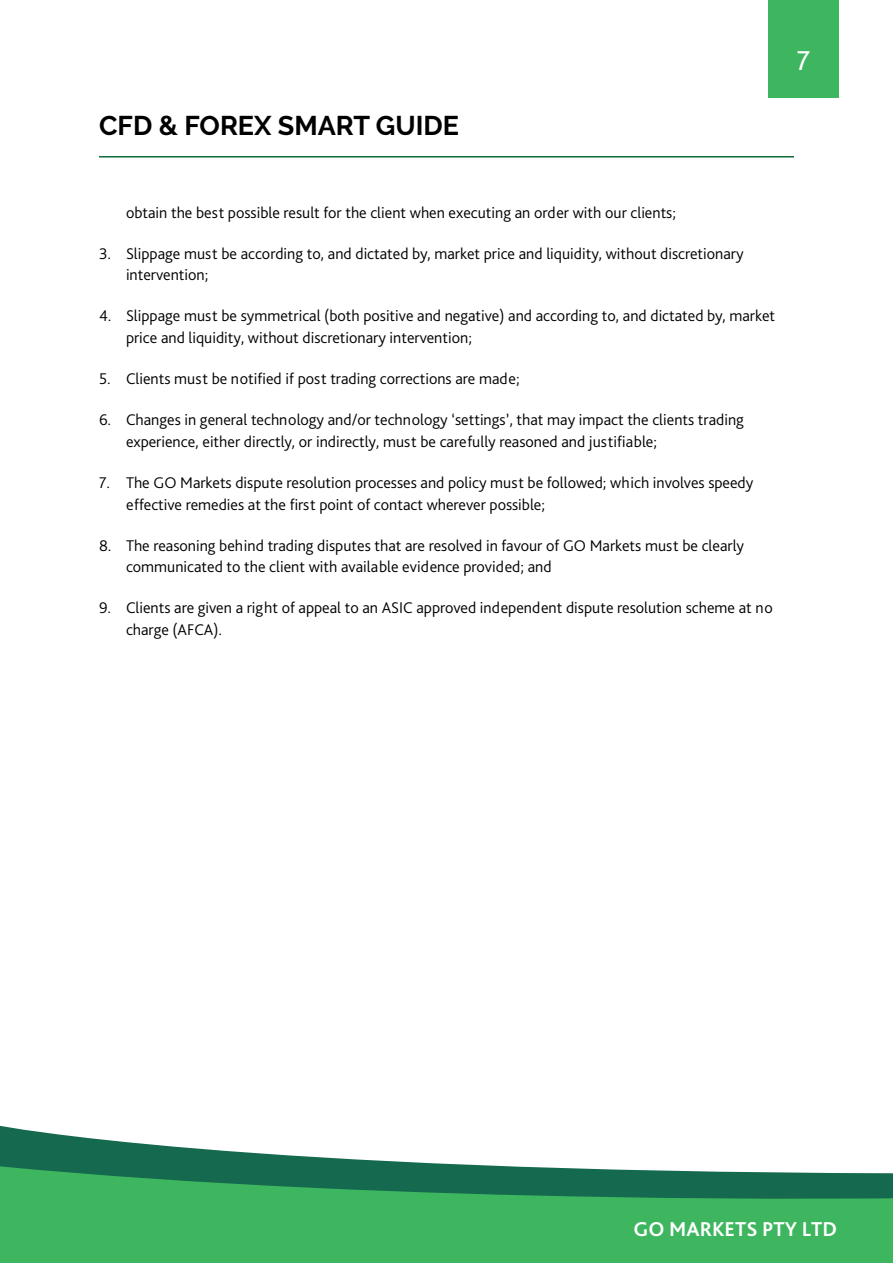
<style>
.page{position:relative;width:893px;height:1263px;background:#fff}
.page>*{position:absolute;margin:0;border:0;box-sizing:border-box;transform-origin:0 0}
.t1{font:28.5px "Bliss Pro";color:#fff}
.t2{font:700 27px "Raleway";color:#000}
.t3{font:700 21px "Bliss Pro";color:#fff}
.t4{font:300 16.2px/21.6px "Bliss Pro";color:#000}
</style>
<div class="page">
<hr style="left:99px;top:156px;width:695px;height:2px;background:#0e6c38">
<div style="left:768px;top:0;width:71px;height:98px;background:#3eb65f"></div>
<div style="left:0;top:1205px;width:893px;height:58px;background:#3eb65f"></div>
<div style="left:0;top:1198px;width:893px;height:7px;background:#3eb65f"></div>
<svg style="left:0;top:1125px;width:893px;height:73px"></svg>
<h2 class="t2" style="left:99px;top:110px;width:362px">CFD &amp; FOREX SMART GUIDE</h2>
<h1 class="t1" style="left:797px;top:43px;width:15px">7</h1>
<p class="t4" style="left:126px;top:201px;width:552px">obtain the best possible result for the client when executing an order with our clients;</p>
<p class="t4" style="left:126px;top:242px;width:619px;text-indent:-27px">3. Slippage must be according to, and dictated by, market price and liquidity, without discretionary intervention;</p>
<p class="t4" style="left:126px;top:305px;width:651px;text-indent:-27px">4. Slippage must be symmetrical (both positive and negative) and according to, and dictated by, market price and liquidity, without discretionary intervention;</p>
<p class="t4" style="left:99px;top:367px;width:422px">5. Clients must be notified if post trading corrections are made;</p>
<p class="t4" style="left:126px;top:409px;width:619px;text-indent:-27px">6. Changes in general technology and/or technology ‘settings’, that may impact the clients trading experience, either directly, or indirectly, must be carefully reasoned and justifiable;</p>
<p class="t4" style="left:126px;top:471px;width:629px;text-indent:-27px">7. The GO Markets dispute resolution processes and policy must be followed; which involves speedy effective remedies at the first point of contact wherever possible;</p>
<p class="t4" style="left:126px;top:534px;width:619px;text-indent:-27px">8. The reasoning behind trading disputes that are resolved in favour of GO Markets must be clearly communicated to the client with available evidence provided; and</p>
<p class="t4" style="left:126px;top:597px;width:648px;text-indent:-27px">9. Clients are given a right of appeal to an ASIC approved independent dispute resolution scheme at no charge (AFCA).</p>
<p class="t3" style="left:634px;top:1216px;width:205px">GO MARKETS PTY LTD</p>
</div>
